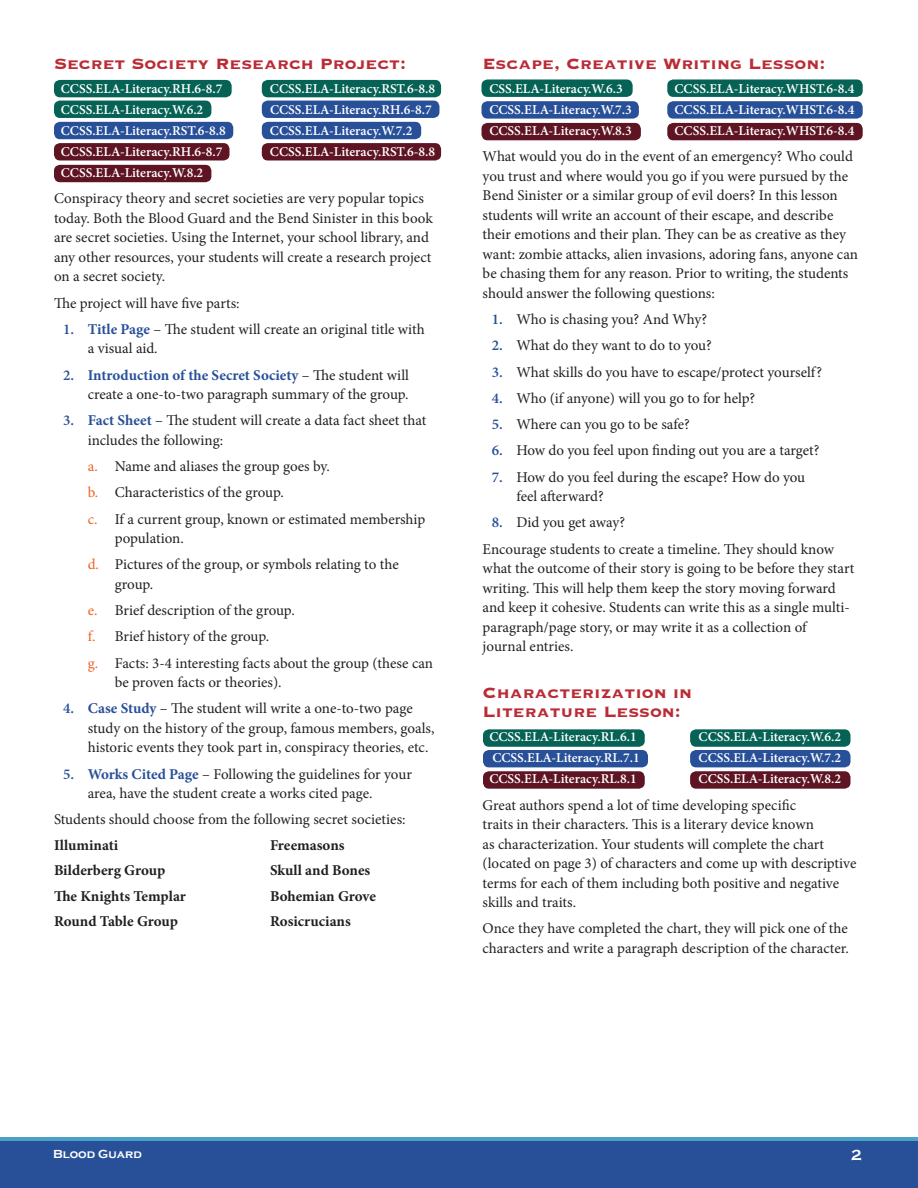
<style>
.page{position:relative;width:918px;height:1188px;background:#fff}
.page>*{position:absolute;margin:0;border:0;box-sizing:border-box;transform-origin:0 0}
.subtitles{font:700 19.5px/19.5px "Copperplate";color:#ba2b35}
.body{font:15px/19.5px "Minion Pro";color:#231f20}
.body-2{font:700 15px "Minion Pro";letter-spacing:-.005em;color:#231f20}
.t1{font:700 15px "Copperplate Gothic";color:#fff}
.ref_numbers{font:600 13.5px "Minion Pro";color:#fff}
.t2{font:700 12px "Copperplate Gothic";color:#fff}
.s1{font-weight:600;color:#285099}
.s2{font-weight:700;color:#285099}
.s3{color:#f16123}
</style>
<div class="page">
<svg style="left:0;top:1137px;width:918px;height:5px;background:#4490bf"></svg>
<div style="left:0;top:1142px;width:918px;height:46px;background:#285099"></div>
<div style="left:482px;top:79px;width:151px;height:18px;background:#056255;border-radius:6px"></div>
<div style="left:667px;top:79px;width:196px;height:18px;background:#056255;border-radius:6px"></div>
<div style="left:482px;top:101px;width:157px;height:18px;background:#285099;border-radius:6px"></div>
<div style="left:667px;top:101px;width:196px;height:18px;background:#285099;border-radius:6px"></div>
<div style="left:667px;top:123px;width:196px;height:17px;background:#5e1422;border-radius:6px"></div>
<div style="left:482px;top:123px;width:159px;height:17px;background:#5e1422;border-radius:6px"></div>
<div style="left:483px;top:729px;width:162px;height:18px;background:#056255;border-radius:6px"></div>
<div style="left:690px;top:729px;width:160px;height:18px;background:#056255;border-radius:6px"></div>
<div style="left:483px;top:750px;width:165px;height:17px;background:#285099;border-radius:6px"></div>
<div style="left:690px;top:750px;width:160px;height:17px;background:#285099;border-radius:6px"></div>
<div style="left:690px;top:771px;width:160px;height:18px;background:#5e1422;border-radius:6px"></div>
<div style="left:483px;top:771px;width:162px;height:18px;background:#5e1422;border-radius:6px"></div>
<div style="left:54px;top:80px;width:178px;height:17px;background:#056255;border-radius:6px"></div>
<div style="left:262px;top:80px;width:179px;height:17px;background:#056255;border-radius:6px"></div>
<div style="left:54px;top:101px;width:157px;height:17px;background:#056255;border-radius:6px"></div>
<div style="left:262px;top:101px;width:177px;height:17px;background:#285099;border-radius:6px"></div>
<div style="left:262px;top:122px;width:159px;height:17px;background:#285099;border-radius:6px"></div>
<div style="left:54px;top:122px;width:179px;height:17px;background:#285099;border-radius:6px"></div>
<div style="left:54px;top:143px;width:176px;height:18px;background:#5e1422;border-radius:6px"></div>
<div style="left:262px;top:143px;width:179px;height:18px;background:#5e1422;border-radius:6px"></div>
<div style="left:54px;top:165px;width:157px;height:17px;background:#5e1422;border-radius:6px"></div>
<p class="subtitles" style="left:54px;top:53px;width:354px">Secret Society Research Project:</p>
<p class="ref_numbers" style="left:61px;top:80px;width:163px">CCSS.ELA-Literacy.RH.6-8.7</p>
<p class="ref_numbers" style="left:270px;top:80px;width:167px">CCSS.ELA-Literacy.RST.6-8.8</p>
<p class="ref_numbers" style="left:61px;top:101px;width:144px">CCSS.ELA-Literacy.W.6.2</p>
<p class="ref_numbers" style="left:270px;top:101px;width:163px">CCSS.ELA-Literacy.RH.6-8.7</p>
<p class="ref_numbers" style="left:61px;top:122px;width:167px">CCSS.ELA-Literacy.RST.6-8.8</p>
<p class="ref_numbers" style="left:270px;top:122px;width:144px">CCSS.ELA-Literacy.W.7.2</p>
<p class="ref_numbers" style="left:61px;top:143px;width:163px">CCSS.ELA-Literacy.RH.6-8.7</p>
<p class="ref_numbers" style="left:270px;top:143px;width:167px">CCSS.ELA-Literacy.RST.6-8.8</p>
<p class="ref_numbers" style="left:61px;top:164px;width:144px">CCSS.ELA-Literacy.W.8.2</p>
<p class="body" style="left:54px;top:189px;width:380px">Conspiracy theory and secret societies are very popular topics today. Both the Blood Guard and the Bend Sinister in this book are secret societies. Using the Internet, your school library, and any other resources, your students will create a research project on a secret society.</p>
<p class="body" style="left:54px;top:293px;width:187px">The project will have five parts:</p>
<p class="body" style="left:88px;top:319px;width:338px;text-indent:-25px"><span class="s1">1.</span> <span class="s2">Title Page</span> – The student will create an original title with a visual aid.</p>
<p class="body" style="left:63px;top:365px;width:347px;text-align:right"><span class="s1">2.</span> <span class="s2">Introduction of the Secret Society</span> – The student will create a one-to-two paragraph summary of the group.</p>
<p class="body" style="left:88px;top:411px;width:339px;text-indent:-25px"><span class="s1">3.</span> <span class="s2">Fact Sheet</span> – The student will create a data fact sheet that includes the following:</p>
<p class="body" style="left:88px;top:457px;width:244px"><span class="s3">a.</span> Name and aliases the group goes by.</p>
<p class="body" style="left:88px;top:483px;width:198px"><span class="s3">b.</span> Characteristics of the group.</p>
<p class="body" style="left:115px;top:509px;width:312px;text-indent:-27px"><span class="s3">c.</span> If a current group, known or estimated membership population.</p>
<p class="body" style="left:115px;top:555px;width:286px;text-indent:-27px"><span class="s3">d.</span> Pictures of the group, or symbols relating to the group.</p>
<p class="body" style="left:88px;top:601px;width:209px"><span class="s3">e.</span> Brief description of the group.</p>
<p class="body" style="left:88px;top:627px;width:183px"><span class="s3">f.</span> Brief history of the group.</p>
<p class="body" style="left:115px;top:653px;width:320px;text-indent:-27px"><span class="s3">g.</span> Facts: 3-4 interesting facts about the group (these can be proven facts or theories).</p>
<p class="body" style="left:88px;top:699px;width:348px;text-indent:-25px"><span class="s1">4.</span> <span class="s2">Case Study</span> – The student will write a one-to-two page study on the history of the group, famous members, goals, historic events they took part in, conspiracy theories, etc.</p>
<p class="body" style="left:88px;top:764px;width:326px;text-indent:-25px"><span class="s1">5.</span> <span class="s2">Works Cited Page</span> – Following the guidelines for your area, have the student create a works cited page.</p>
<p class="body" style="left:54px;top:810px;width:353px">Students should choose from the following secret societies:</p>
<p class="body-2" style="left:54px;top:835px;width:66px">Illuminati</p>
<p class="body-2" style="left:270px;top:835px;width:76px">Freemasons</p>
<p class="body-2" style="left:54px;top:860px;width:113px">Bilderberg Group</p>
<p class="body-2" style="left:270px;top:860px;width:102px">Skull and Bones</p>
<p class="body-2" style="left:54px;top:886px;width:133px">The Knights Templar</p>
<p class="body-2" style="left:270px;top:886px;width:108px">Bohemian Grove</p>
<p class="body-2" style="left:54px;top:911px;width:125px">Round Table Group</p>
<p class="body-2" style="left:270px;top:911px;width:82px">Rosicrucians</p>
<p class="subtitles" style="left:483px;top:53px;width:344px">Escape, Creative Writing Lesson:</p>
<p class="ref_numbers" style="left:489px;top:80px;width:135px">CSS.ELA-Literacy.W.6.3</p>
<p class="ref_numbers" style="left:674px;top:80px;width:182px">CCSS.ELA-Literacy.WHST.6-8.4</p>
<p class="ref_numbers" style="left:489px;top:101px;width:144px">CCSS.ELA-Literacy.W.7.3</p>
<p class="ref_numbers" style="left:674px;top:101px;width:182px">CCSS.ELA-Literacy.WHST.6-8.4</p>
<p class="ref_numbers" style="left:489px;top:122px;width:144px">CCSS.ELA-Literacy.W.8.3</p>
<p class="ref_numbers" style="left:674px;top:122px;width:182px">CCSS.ELA-Literacy.WHST.6-8.4</p>
<p class="body" style="left:483px;top:147px;width:377px">What would you do in the event of an emergency? Who could you trust and where would you go if you were pursued by the Bend Sinister or a similar group of evil doers? In this lesson students will write an account of their escape, and describe their emotions and their plan. They can be as creative as they want: zombie attacks, alien invasions, adoring fans, anyone can be chasing them for any reason. Prior to writing, the students should answer the following questions:</p>
<p class="body" style="left:492px;top:310px;width:217px"><span class="s1">1.</span> Who is chasing you? And Why?</p>
<p class="body" style="left:492px;top:336px;width:222px"><span class="s1">2.</span> What do they want to do to you?</p>
<p class="body" style="left:492px;top:362px;width:332px"><span class="s1">3.</span> What skills do you have to escape/protect yourself?</p>
<p class="body" style="left:492px;top:388px;width:265px"><span class="s1">4.</span> Who (if anyone) will you go to for help?</p>
<p class="body" style="left:492px;top:415px;width:199px"><span class="s1">5.</span> Where can you go to be safe?</p>
<p class="body" style="left:492px;top:441px;width:329px"><span class="s1">6.</span> How do you feel upon finding out you are a target?</p>
<p class="body" style="left:516px;top:467px;width:290px;text-indent:-25px"><span class="s1">7.</span> How do you feel during the escape? How do you feel afterward?</p>
<p class="body" style="left:492px;top:513px;width:135px"><span class="s1">8.</span> Did you get away?</p>
<p class="body" style="left:483px;top:539px;width:372px">Encourage students to create a timeline. They should know what the outcome of their story is going to be before they start writing. This will help them keep the story moving forward and keep it cohesive. Students can write this as a single multi&shy;paragraph/page story, or may write it as a collection of journal entries.</p>
<p class="subtitles" style="left:483px;top:681px;width:211px">Characterization in<br>Literature Lesson:</p>
<p class="ref_numbers" style="left:489px;top:728px;width:149px">CCSS.ELA-Literacy.RL.6.1</p>
<p class="ref_numbers" style="left:699px;top:728px;width:144px">CCSS.ELA-Literacy.W.6.2</p>
<p class="ref_numbers" style="left:492px;top:749px;width:149px">CCSS.ELA-Literacy.RL.7.1</p>
<p class="ref_numbers" style="left:699px;top:749px;width:144px">CCSS.ELA-Literacy.W.7.2</p>
<p class="ref_numbers" style="left:489px;top:770px;width:149px">CCSS.ELA-Literacy.RL.8.1</p>
<p class="ref_numbers" style="left:699px;top:770px;width:144px">CCSS.ELA-Literacy.W.8.2</p>
<p class="body" style="left:483px;top:795px;width:375px">Great authors spend a lot of time developing specific<br>traits in their characters. This is a literary device known<br>as characterization. Your students will complete the chart (located on page 3) of characters and come up with descriptive terms for each of them including both positive and negative skills and traits.</p>
<p class="body" style="left:483px;top:919px;width:368px">Once they have completed the chart, they will pick one of the characters and write a paragraph description of the character.</p>
<p class="t2" style="left:53px;top:1147px;width:90px">Blood Guard</p>
<p class="t1" style="left:851px;top:1147px;width:12px">2</p>
</div>
